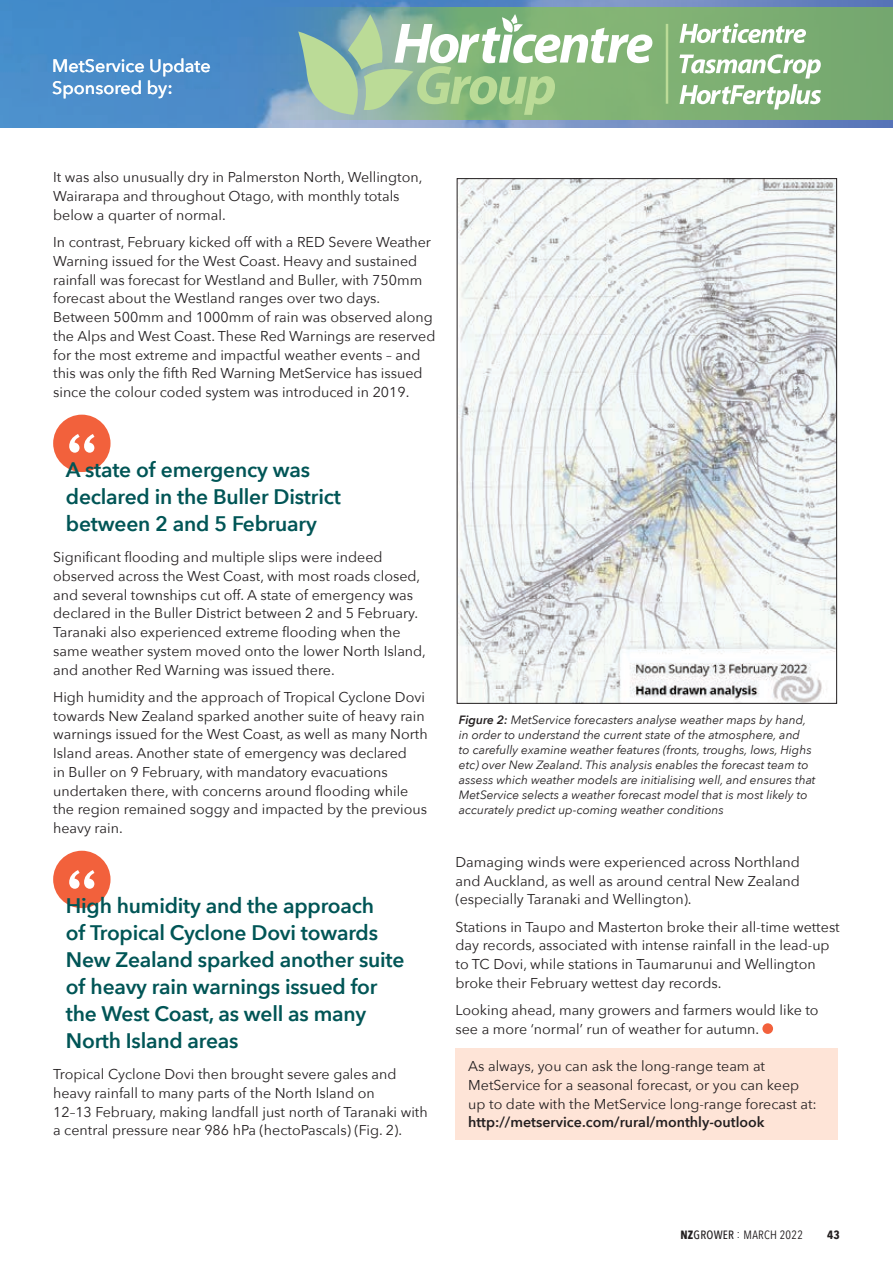
<style>
.page{position:relative;width:893px;height:1263px;background:#fff}
.page>*{position:absolute;margin:0;border:0;box-sizing:border-box;transform-origin:0 0}
.t1{font:600 21px/27px "Avenir Next";letter-spacing:-.01em;color:#005556}
.t2{font:500 18px/21.6px "Avenir Next";color:#fff}
.t3{font:14.25px/18.8px "Avenir Next";color:#231f20}
.t4{font:600 14.25px "Avenir Next";color:#231f20}
.t5{font:italic 12px/15px "Avenir Next";color:#231f20}
.t6{font:12px "Avenir Next Condensed";letter-spacing:.02em;color:#231f20}
.t7{font:700 12px "Avenir Next Condensed";color:#231f20}
.s1{font-weight:600}
.s2{font-weight:700}
.s3{font-weight:500}
</style>
<div class="page">
<svg style="left:0;top:0;width:893px;height:128px;background:#538dc7"></svg>
<svg style="left:222px;top:7px;width:671px;height:112px;background:#6ea28d"></svg>
<svg style="left:679px;top:23px;width:127px;height:20px"></svg>
<svg style="left:679px;top:54px;width:142px;height:55px"></svg>
<hr style="left:666px;top:24px;width:2px;height:80px;background:#bbdb97">
<svg style="left:298px;top:14px;width:354px;height:101px;background:#9dc39a"></svg>
<div style="left:53px;top:415px;width:58px;height:57px;background:#f2613c;border-radius:50%"></div>
<svg style="left:69px;top:434px;width:25px;height:19px"></svg>
<div style="left:53px;top:851px;width:58px;height:57px;background:#f2613c;border-radius:50%"></div>
<svg style="left:69px;top:870px;width:25px;height:19px"></svg>
<div style="left:762px;top:1023px;width:11px;height:11px;background:#f2613c;border-radius:50%"></div>
<div style="left:455px;top:1048px;width:383px;height:92px;background:#fee4d7"></div>
<img style="left:459px;top:180px;width:376px;height:521px">
<p class="t2" style="left:52px;top:54px;width:160px">MetService Update<br>Sponsored by:</p>
<p class="t3" style="left:53px;top:167px;width:371px">It was also unusually dry in Palmerston North, Wellington,<br>Wairarapa and throughout Otago, with monthly totals below a quarter of normal.</p>
<p class="t3" style="left:53px;top:232px;width:384px">In contrast, February kicked off with a RED Severe Weather Warning issued for the West Coast. Heavy and sustained rainfall was forecast for Westland and Buller, with 750mm forecast about the Westland ranges over two days.<br>Between 500mm and 1000mm of rain was observed along the Alps and West Coast. These Red Warnings are reserved for the most extreme and impactful weather events – and this was only the fifth Red Warning MetService has issued since the colour coded system was introduced in 2019.</p>
<h1 class="t1" style="left:66px;top:455px;width:276px">A state of emergency was declared in the Buller District between 2 and 5 February</h1>
<p class="t3" style="left:53px;top:547px;width:374px">Significant flooding and multiple slips were indeed observed across the West Coast, with most roads closed, and several townships cut off. A state of emergency was declared in the Buller District between 2 and 5 February.<br>Taranaki also experienced extreme flooding when the same weather system moved onto the lower North Island, and another Red Warning was issued there.</p>
<p class="t3" style="left:53px;top:687px;width:376px">High humidity and the approach of Tropical Cyclone Dovi towards New Zealand sparked another suite of heavy rain warnings issued for the West Coast, as well as many North Island areas. Another state of emergency was declared<br>in Buller on 9 February, with mandatory evacuations undertaken there, with concerns around flooding while the region remained soggy and impacted by the previous heavy rain.</p>
<h1 class="t1" style="left:66px;top:891px;width:340px">High humidity and the approach<br>of Tropical Cyclone Dovi towards<br>New Zealand sparked another suite of heavy rain warnings issued for the West Coast, as well as many<br>North Island areas</h1>
<p class="t3" style="left:53px;top:1064px;width:376px">Tropical Cyclone Dovi then brought severe gales and heavy rainfall to many parts of the North Island on<br>12–13 February, making landfall just north of Taranaki with a central pressure near 986 hPa (hectoPascals) (Fig. 2).</p>
<p class="t5" style="left:459px;top:712px;width:358px"><span class="s1">Figure 2:</span> MetService forecasters analyse weather maps by hand, in order to understand the current state of the atmosphere, and<br>to carefully examine weather features (fronts, troughs, lows, Highs etc) over New Zealand. This analysis enables the forecast team to assess which weather models are initialising well, and ensures that MetService selects a weather forecast model that is most likely to accurately predict up-coming weather conditions</p>
<p class="t3" style="left:455px;top:852px;width:346px;text-align:justify">Damaging winds were experienced across Northland and Auckland, as well as around central New Zealand (especially Taranaki and Wellington).</p>
<p class="t3" style="left:455px;top:917px;width:386px">Stations in Taupo and Masterton broke their all-time wettest day records, associated with intense rainfall in the lead-up to TC Dovi, while stations in Taumarunui and Wellington broke their February wettest day records.</p>
<p class="t3" style="left:455px;top:1000px;width:365px">Looking ahead, many growers and farmers would like to see a more ‘normal’ run of weather for autumn.</p>
<p class="t3" style="left:468px;top:1056px;width:350px">As always, you can ask the long-range team at<br>MetService for a seasonal forecast, or you can keep up to date with the MetService long-range forecast at:</p>
<p class="t4" style="left:468px;top:1110px;width:298px">http://metservice.com/rural/monthly-outlook</p>
<p class="t6" style="left:680px;top:1225px;width:124px"><span class="s2">NZ</span><span class="s3">GROWER</span> : MARCH 2022</p>
<p class="t7" style="left:827px;top:1228px;width:14px">43</p>
</div>
